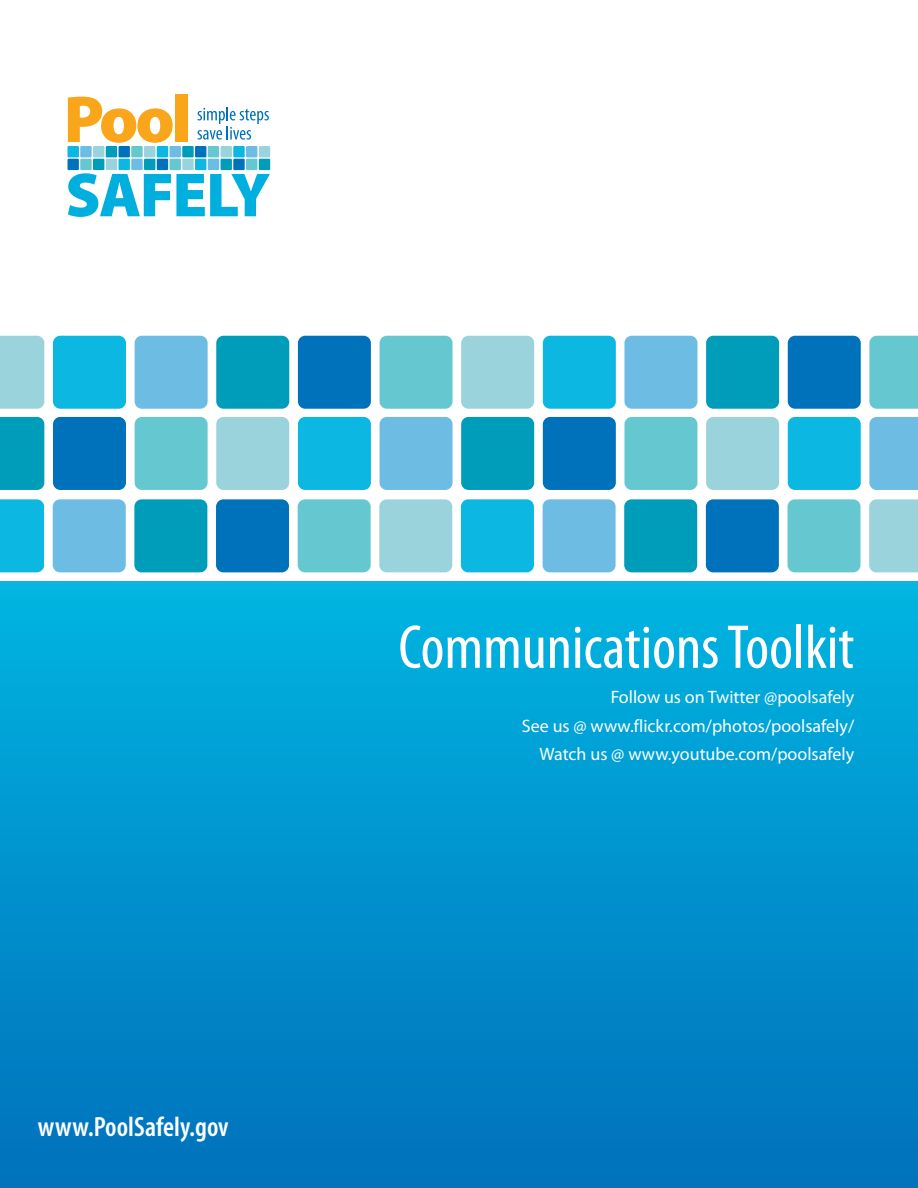
<style>
.page{position:relative;width:918px;height:1188px;background:#fff}
.page>*{position:absolute;margin:0;border:0;box-sizing:border-box;transform-origin:0 0}
.t1{font:condensed 62.4px "Myriad Pro";color:#fff}
.t2{font:600 condensed 27.9px "Myriad Pro";color:#fff}
.t3{font:18px/28.5px "Myriad Pro";color:#fff;text-align:right}
</style>
<div class="page">
<svg style="left:197px;top:107px;width:72px;height:33px"></svg>
<div style="left:106px;top:159px;width:11px;height:11px;background:#9bd3dc"></div>
<div style="left:119px;top:159px;width:11px;height:11px;background:#0cb7e1"></div>
<div style="left:131px;top:159px;width:12px;height:11px;background:#6dbce3"></div>
<div style="left:144px;top:159px;width:11px;height:11px;background:#009dbb"></div>
<div style="left:157px;top:159px;width:11px;height:11px;background:#0072bc"></div>
<div style="left:119px;top:146px;width:11px;height:11px;background:#0072bc"></div>
<div style="left:131px;top:146px;width:12px;height:11px;background:#65c8d0"></div>
<div style="left:144px;top:146px;width:11px;height:11px;background:#9bd3dc"></div>
<div style="left:157px;top:146px;width:11px;height:11px;background:#0cb7e1"></div>
<div style="left:170px;top:159px;width:11px;height:11px;background:#65c8d0"></div>
<div style="left:182px;top:159px;width:12px;height:11px;background:#9bd3dc"></div>
<div style="left:195px;top:159px;width:11px;height:11px;background:#0cb7e1"></div>
<div style="left:208px;top:159px;width:11px;height:11px;background:#6dbce3"></div>
<div style="left:221px;top:159px;width:11px;height:11px;background:#009dbb"></div>
<div style="left:170px;top:146px;width:11px;height:11px;background:#6dbce3"></div>
<div style="left:182px;top:146px;width:12px;height:11px;background:#009dbb"></div>
<div style="left:195px;top:146px;width:11px;height:11px;background:#0072bc"></div>
<div style="left:208px;top:146px;width:11px;height:11px;background:#65c8d0"></div>
<div style="left:221px;top:146px;width:11px;height:11px;background:#9bd3dc"></div>
<div style="left:233px;top:159px;width:12px;height:11px;background:#0072bc"></div>
<div style="left:246px;top:159px;width:11px;height:11px;background:#65c8d0"></div>
<div style="left:233px;top:146px;width:12px;height:11px;background:#0cb7e1"></div>
<div style="left:246px;top:146px;width:11px;height:11px;background:#6dbce3"></div>
<div style="left:259px;top:159px;width:11px;height:11px;background:#009dbb"></div>
<div style="left:259px;top:146px;width:11px;height:11px;background:#9bd3dc"></div>
<div style="left:68px;top:159px;width:11px;height:11px;background:#0072bc"></div>
<div style="left:80px;top:159px;width:12px;height:11px;background:#65c8d0"></div>
<div style="left:68px;top:146px;width:11px;height:11px;background:#0cb7e1"></div>
<div style="left:80px;top:146px;width:12px;height:11px;background:#6dbce3"></div>
<div style="left:93px;top:159px;width:11px;height:11px;background:#009dbb"></div>
<div style="left:93px;top:146px;width:11px;height:11px;background:#9bd3dc"></div>
<div style="left:106px;top:146px;width:11px;height:11px;background:#009dbb"></div>
<svg style="left:68px;top:97px;width:105px;height:46px"></svg>
<div style="left:175px;top:94px;width:12px;height:48px;background:#faa61a"></div>
<svg style="left:68px;top:173px;width:202px;height:44px"></svg>
<div style="left:0;top:581px;width:918px;height:607px;background:linear-gradient(to bottom,#01b5e1,#0070bb)"></div>
<div style="left:216px;top:499px;width:73px;height:73px;background:#0072bc;border-radius:7px"></div>
<div style="left:298px;top:499px;width:73px;height:73px;background:#65c8d0;border-radius:7px"></div>
<div style="left:379px;top:499px;width:73px;height:73px;background:#9bd3dc;border-radius:7px"></div>
<div style="left:461px;top:499px;width:73px;height:73px;background:#0cb7e1;border-radius:7px"></div>
<div style="left:543px;top:499px;width:73px;height:73px;background:#6dbce3;border-radius:7px"></div>
<div style="left:624px;top:499px;width:73px;height:73px;background:#009dbb;border-radius:7px"></div>
<div style="left:706px;top:499px;width:73px;height:73px;background:#0072bc;border-radius:7px"></div>
<div style="left:788px;top:499px;width:73px;height:73px;background:#65c8d0;border-radius:7px"></div>
<div style="left:869px;top:499px;width:49px;height:73px;background:#9bd3dc"></div>
<div style="left:0;top:499px;width:44px;height:73px;background:#0cb7e1"></div>
<div style="left:53px;top:499px;width:73px;height:73px;background:#6dbce3;border-radius:7px"></div>
<div style="left:134px;top:499px;width:73px;height:73px;background:#009dbb;border-radius:7px"></div>
<div style="left:216px;top:417px;width:73px;height:73px;background:#9bd3dc;border-radius:7px"></div>
<div style="left:298px;top:417px;width:73px;height:73px;background:#0cb7e1;border-radius:7px"></div>
<div style="left:380px;top:417px;width:73px;height:73px;background:#6dbce3;border-radius:7px"></div>
<div style="left:461px;top:417px;width:73px;height:73px;background:#009dbb;border-radius:7px"></div>
<div style="left:543px;top:417px;width:73px;height:73px;background:#0072bc;border-radius:7px"></div>
<div style="left:298px;top:336px;width:73px;height:73px;background:#0072bc;border-radius:7px"></div>
<div style="left:380px;top:336px;width:73px;height:73px;background:#65c8d0;border-radius:7px"></div>
<div style="left:461px;top:336px;width:73px;height:73px;background:#9bd3dc;border-radius:7px"></div>
<div style="left:543px;top:336px;width:73px;height:73px;background:#0cb7e1;border-radius:7px"></div>
<div style="left:624px;top:417px;width:73px;height:73px;background:#65c8d0;border-radius:7px"></div>
<div style="left:706px;top:417px;width:73px;height:73px;background:#9bd3dc;border-radius:7px"></div>
<div style="left:788px;top:417px;width:73px;height:73px;background:#0cb7e1;border-radius:7px"></div>
<div style="left:869px;top:417px;width:49px;height:73px;background:#6dbce3"></div>
<div style="left:624px;top:336px;width:73px;height:73px;background:#6dbce3;border-radius:7px"></div>
<div style="left:706px;top:336px;width:73px;height:73px;background:#009dbb;border-radius:7px"></div>
<div style="left:788px;top:336px;width:73px;height:73px;background:#0072bc;border-radius:7px"></div>
<div style="left:869px;top:336px;width:49px;height:73px;background:#65c8d0"></div>
<div style="left:0;top:417px;width:44px;height:73px;background:#009dbb"></div>
<div style="left:53px;top:417px;width:73px;height:73px;background:#0072bc;border-radius:7px"></div>
<div style="left:0;top:336px;width:44px;height:73px;background:#9bd3dc"></div>
<div style="left:53px;top:336px;width:73px;height:73px;background:#0cb7e1;border-radius:7px"></div>
<div style="left:135px;top:417px;width:73px;height:73px;background:#65c8d0;border-radius:7px"></div>
<div style="left:135px;top:336px;width:73px;height:73px;background:#6dbce3;border-radius:7px"></div>
<div style="left:216px;top:336px;width:73px;height:73px;background:#009dbb;border-radius:7px"></div>
<h2 class="t2" style="left:38px;top:1110px;width:192px">www.PoolSafely.gov</h2>
<h1 class="t1" style="left:398px;top:609px;width:457px">Communications Toolkit</h1>
<p class="t3" style="left:522px;top:683px;width:334px">Follow us on Twitter @poolsafely<br>See us @ www.flickr.com/photos/poolsafely/<br>Watch us @ www.youtube.com/poolsafely</p>
</div>
